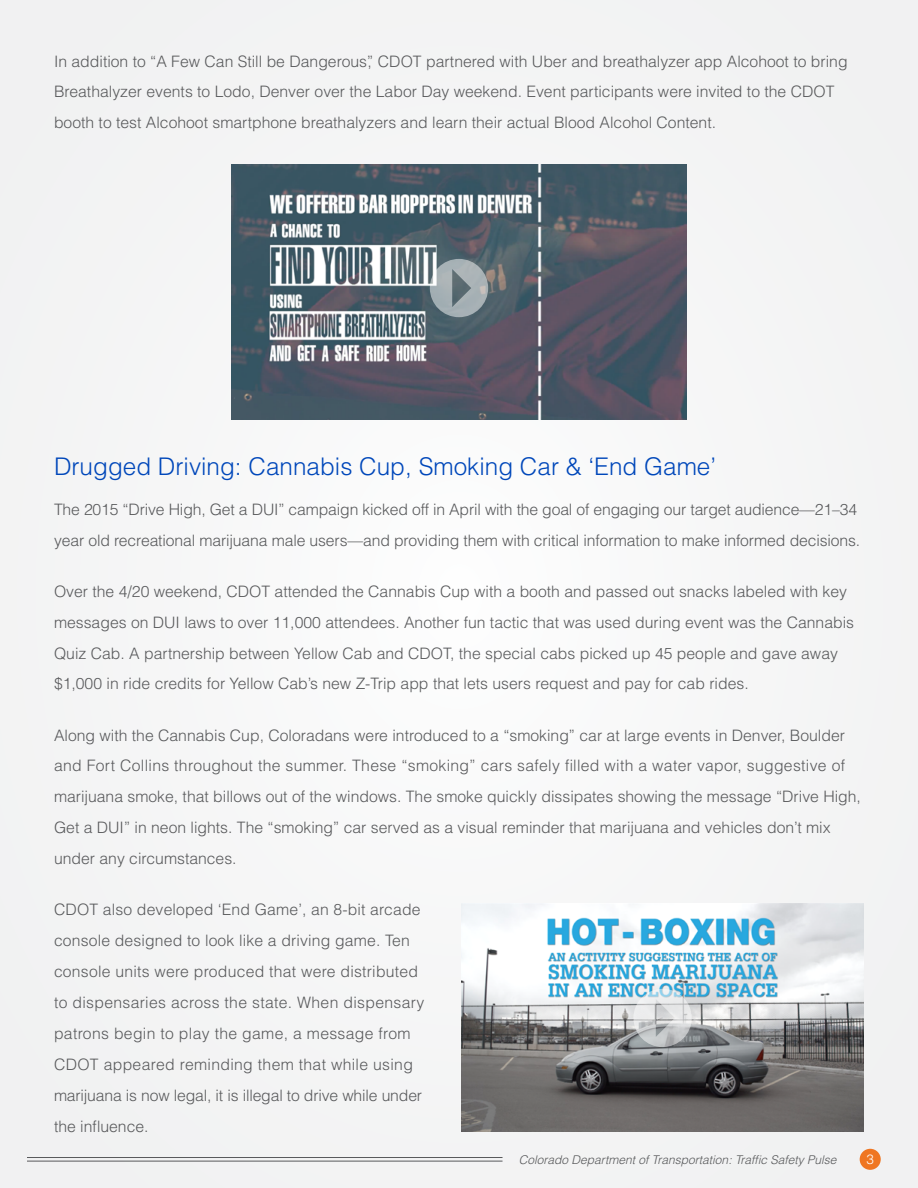
<style>
.page{position:relative;width:918px;height:1188px;background:#f4f4f5}
.page>*{position:absolute;margin:0;border:0;box-sizing:border-box;transform-origin:0 0}
.t1{font:300 24.3px "Helvetica";color:#0047ba}
.t2{font:300 15.75px/30.9px "Helvetica";color:#58595b}
.t3{font:300 13.5px "Helvetica";color:#fff}
.t4{font:italic 300 12px "Helvetica";color:#58595b}
</style>
<div class="page">
<div style="left:860px;top:1149px;width:21px;height:21px;background:#ef7622;border-radius:50%"></div>
<hr style="left:27px;top:1161px;width:476px;height:1px;background:#58595b">
<hr style="left:27px;top:1157px;width:476px;height:1px;background:#58595b">
<img style="left:232px;top:164px;width:454px;height:256px">
<svg style="left:430px;top:259px;width:58px;height:58px;background:#919da2"></svg>
<img style="left:461px;top:904px;width:403px;height:228px">
<svg style="left:633px;top:989px;width:59px;height:58px"></svg>
<p class="t2" style="left:54px;top:45px;width:795px">In addition to “A Few Can Still be Dangerous”, CDOT partnered with Uber and breathalyzer app Alcohoot to bring<br>Breathalyzer events to Lodo, Denver over the Labor Day weekend. Event participants were invited to the CDOT booth to test Alcohoot smartphone breathalyzers and learn their actual Blood Alcohol Content.</p>
<h1 class="t1" style="left:54px;top:451px;width:663px">Drugged Driving: Cannabis Cup, Smoking Car &amp; ‘End Game’</h1>
<p class="t2" style="left:54px;top:493px;width:808px">The 2015 “Drive High, Get a DUI” campaign kicked off in April with the goal of engaging our target audience—21–34 year old recreational marijuana male users—and providing them with critical information to make informed decisions.</p>
<p class="t2" style="left:54px;top:576px;width:802px">Over the 4/20 weekend, CDOT attended the Cannabis Cup with a booth and passed out snacks labeled with key messages on DUI laws to over 11,000 attendees. Another fun tactic that was used during event was the Cannabis Quiz Cab. A partnership between Yellow Cab and CDOT, the special cabs picked up 45 people and gave away $1,000 in ride credits for Yellow Cab’s new Z-Trip app that lets users request and pay for cab rides.</p>
<p class="t2" style="left:54px;top:719px;width:808px">Along with the Cannabis Cup, Coloradans were introduced to a “smoking” car at large events in Denver, Boulder and Fort Collins throughout the summer. These “smoking” cars safely filled with a water vapor, suggestive of marijuana smoke, that billows out of the windows. The smoke quickly dissipates showing the message “Drive High, Get a DUI” in neon lights. The “smoking” car served as a visual reminder that marijuana and vehicles don’t mix under any circumstances.</p>
<p class="t2" style="left:54px;top:894px;width:372px">CDOT also developed ‘End Game’, an 8-bit arcade console designed to look like a driving game. Ten console units were produced that were distributed to dispensaries across the state. When dispensary patrons begin to play the game, a message from CDOT appeared reminding them that while using marijuana is now legal, it is illegal to drive while under the influence.</p>
<p class="t4" style="left:519px;top:1152px;width:319px">Colorado Department of Transportation: Traffic Safety Pulse</p>
<p class="t3" style="left:866px;top:1151px;width:9px">3</p>
</div>
